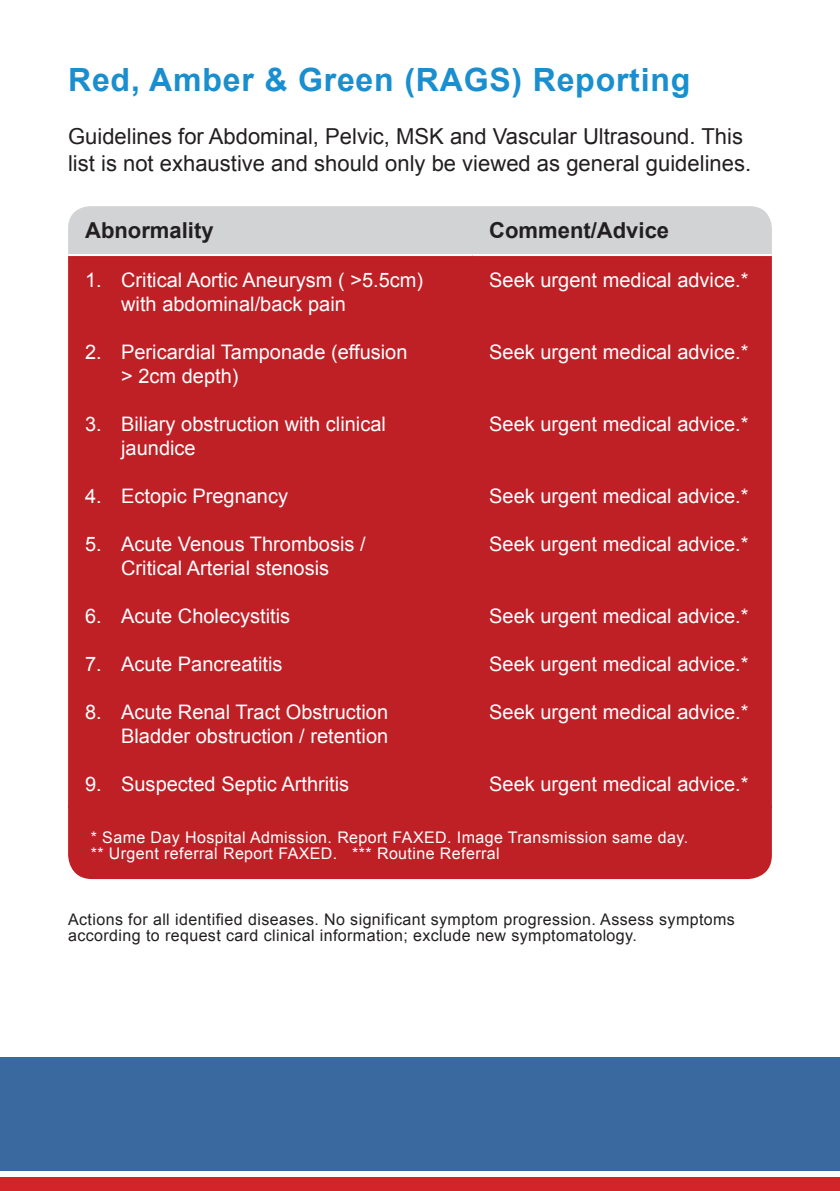
<style>
.page{position:relative;width:840px;height:1191px;background:#fff}
.page>*{position:absolute;margin:0;border:0;box-sizing:border-box;transform-origin:0 0}
.t1{font:700 32px "Arial";letter-spacing:.025em;color:#1a8fcf}
.t2{font:22px/26.4px "Arial";color:#231f20}
.t3{font:700 22px "Arial";color:#231f20}
.t4{font:20px/24px "Arial";color:#fff}
.t5{font:16px/16px "Arial";letter-spacing:.025em;color:#231f20}
.t6{font:16px/16px "Arial";letter-spacing:.025em;color:#fff}
</style>
<div class="page">
<div style="left:0;top:1176px;width:839px;height:15px;background:#d3242a"></div>
<div style="left:0;top:1057px;width:839px;height:114px;background:#39699e"></div>
<div style="left:68px;top:206px;width:703px;height:48px;background:#d1d3d4"></div>
<div style="left:68px;top:808px;width:703px;height:71px;background:#bf2026"></div>
<div style="left:68px;top:256px;width:703px;height:552px;background:#bf2026"></div>
<h1 class="t1" style="left:68px;top:59px;width:623px">Red, Amber &amp; Green (RAGS) Reporting</h1>
<p class="t2" style="left:68px;top:123px;width:684px">Guidelines for Abdominal, Pelvic, MSK and Vascular Ultrasound. This list is not exhaustive and should only be viewed as general guidelines.</p>
<p class="t3" style="left:85px;top:216px;width:130px">Abnormality</p>
<p class="t3" style="left:489px;top:216px;width:181px">Comment/Advice</p>
<p class="t4" style="left:121px;top:268px;width:303px;text-indent:-36px">1. Critical Aortic Aneurysm ( &gt;5.5cm) with abdominal/back pain</p>
<p class="t4" style="left:121px;top:340px;width:288px;text-indent:-36px">2. Pericardial Tamponade (effusion &gt; 2cm depth)</p>
<p class="t4" style="left:121px;top:412px;width:266px;text-indent:-36px">3. Biliary obstruction with clinical jaundice</p>
<p class="t4" style="left:85px;top:484px;width:204px">4. Ectopic Pregnancy</p>
<p class="t4" style="left:85px;top:532px;width:282px;text-align:center">5. Acute Venous Thrombosis /<br>Critical Arterial stenosis</p>
<p class="t4" style="left:85px;top:604px;width:206px">6. Acute Cholecystitis</p>
<p class="t4" style="left:85px;top:652px;width:199px">7. Acute Pancreatitis</p>
<p class="t4" style="left:85px;top:700px;width:304px;text-align:right">8. Acute Renal Tract Obstruction<br>Bladder obstruction / retention</p>
<p class="t4" style="left:85px;top:772px;width:265px">9. Suspected Septic Arthritis</p>
<p class="t4" style="left:489px;top:268px;width:260px">Seek urgent medical advice.*</p>
<p class="t4" style="left:489px;top:340px;width:260px">Seek urgent medical advice.*</p>
<p class="t4" style="left:489px;top:412px;width:260px">Seek urgent medical advice.*</p>
<p class="t4" style="left:489px;top:484px;width:260px">Seek urgent medical advice.*</p>
<p class="t4" style="left:489px;top:532px;width:260px">Seek urgent medical advice.*</p>
<p class="t4" style="left:489px;top:604px;width:260px">Seek urgent medical advice.*</p>
<p class="t4" style="left:489px;top:652px;width:260px">Seek urgent medical advice.*</p>
<p class="t4" style="left:489px;top:700px;width:260px">Seek urgent medical advice.*</p>
<p class="t4" style="left:489px;top:772px;width:260px">Seek urgent medical advice.*</p>
<p class="t6" style="left:91px;top:829px;width:598px">* Same Day Hospital Admission. Report FAXED. Image Transmission same day. ** Urgent referral Report FAXED. *** Routine Referral</p>
<p class="t5" style="left:68px;top:911px;width:668px">Actions for all identified diseases. No significant symptom progression. Assess symptoms according to request card clinical information; exclude new symptomatology.</p>
</div>
